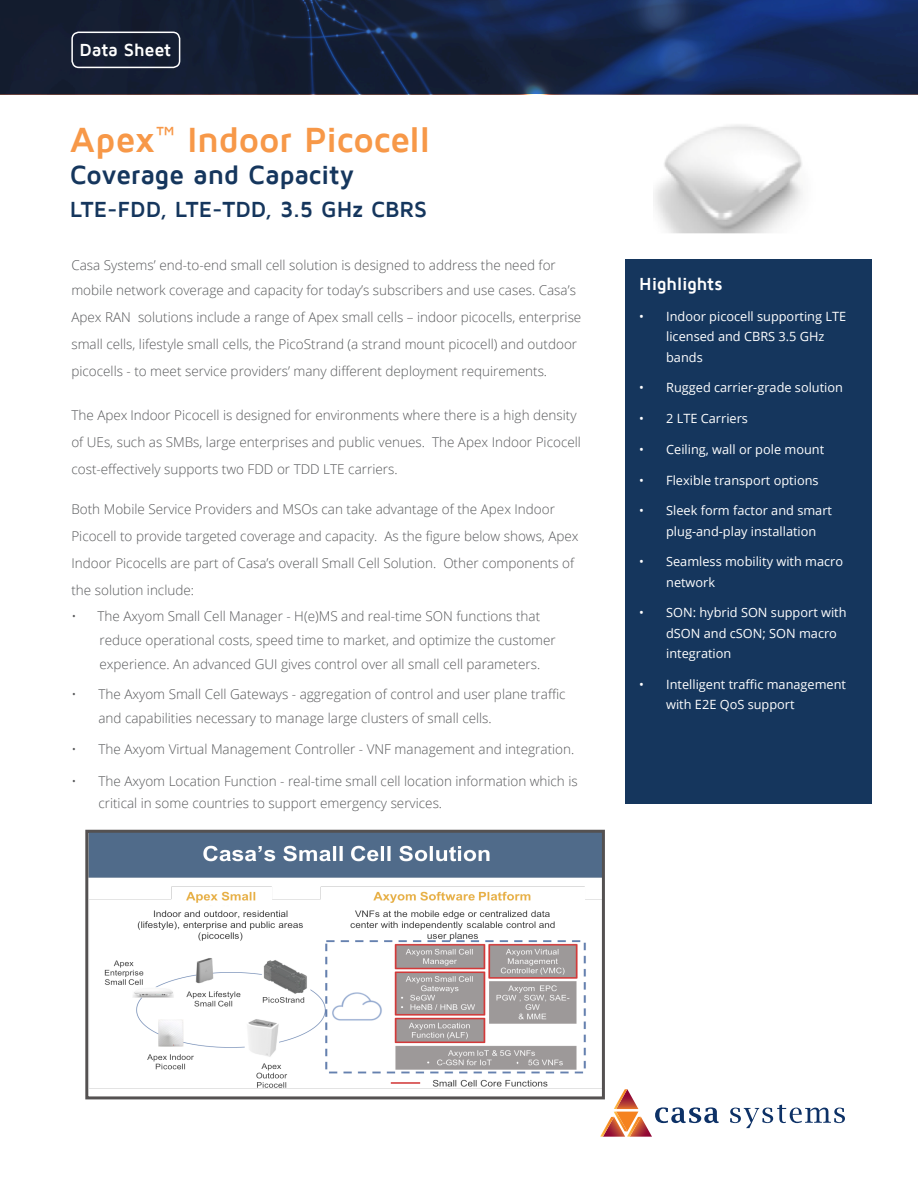
<style>
.page{position:relative;width:918px;height:1188px;background:#fff}
.page>*{position:absolute;margin:0;border:0;box-sizing:border-box;transform-origin:0 0}
.t1{font:700 36px "Maven Pro";letter-spacing:-.01em;color:#f79848}
.t2{font:700 27px "Maven Pro";letter-spacing:-.015em;color:#15365d}
.t3{font:700 22.5px "Maven Pro";color:#15365d}
.doc_category{font:700 18px "Maven Pro";letter-spacing:-.015em;color:#fff}
.body_copy{font:300 13.5px/27px "Open Sans";color:#57585a}
.t4{font:12.75px/20.2px "Open Sans";color:#fff}
</style>
<div class="page">
<div style="left:626px;top:260px;width:246px;height:544px;background:#15365d"></div>
<svg style="left:0;top:0;width:918px;height:94px;background:#152547"></svg>
<div style="left:71px;top:32px;width:109px;height:36px;border:2px solid #fff;border-radius:7px"></div>
<svg style="left:600px;top:1089px;width:119px;height:48px"></svg>
<svg style="left:730px;top:1105px;width:115px;height:23px"></svg>
<img style="left:89px;top:834px;width:512px;height:260px">
<div style="left:85px;top:830px;width:520px;height:269px;border:3px solid #231f20"></div>
<img style="left:653px;top:125px;width:150px;height:109px">
<p class="doc_category" style="left:80px;top:40px;width:93px">Data Sheet</p>
<h1 class="t1" style="left:70px;top:120px;width:362px">Apex<sup>™</sup> Indoor Picocell</h1>
<h1 class="t2" style="left:70px;top:161px;width:286px">Coverage and Capacity</h1>
<h1 class="t3" style="left:70px;top:198px;width:359px">LTE-FDD, LTE-TDD, 3.5 GHz CBRS</h1>
<p class="body_copy" style="left:71px;top:251px;width:486px">Casa Systems’ end-to-end small cell solution is designed to address the need for</p>
<p class="body_copy" style="left:71px;top:276px;width:512px">mobile network coverage and capacity for today’s subscribers and use cases. Casa’s Apex RAN solutions include a range of Apex small cells – indoor picocells, enterprise small cells, lifestyle small cells, the PicoStrand (a strand mount picocell) and outdoor picocells - to meet service providers’ many different deployment requirements.</p>
<p class="body_copy" style="left:71px;top:401px;width:511px">The Apex Indoor Picocell is designed for environments where there is a high density of UEs, such as SMBs, large enterprises and public venues. The Apex Indoor Picocell cost-effectively supports two FDD or TDD LTE carriers.</p>
<p class="body_copy" style="left:71px;top:495px;width:509px">Both Mobile Service Providers and MSOs can take advantage of the Apex Indoor Picocell to provide targeted coverage and capacity. As the figure below shows, Apex Indoor Picocells are part of Casa’s overall Small Cell Solution. Other components of the solution include:</p>
<p class="body_copy" style="left:71px;top:602px;width:470px">• The Axyom Small Cell Manager - H(e)MS and real-time SON functions that</p>
<p class="body_copy" style="left:99px;top:626px;width:458px">reduce operational costs, speed time to market, and optimize the customer</p>
<p class="body_copy" style="left:99px;top:650px;width:442px">experience. An advanced GUI gives control over all small cell parameters.</p>
<p class="body_copy" style="left:98px;top:681px;width:469px;line-height:24px;text-indent:-27px">• The Axyom Small Cell Gateways - aggregation of control and user plane traffic and capabilities necessary to manage large clusters of small cells.</p>
<p class="body_copy" style="left:71px;top:735px;width:504px">• The Axyom Virtual Management Controller - VNF management and integration.</p>
<p class="body_copy" style="left:98px;top:769px;width:481px;line-height:22.5px;text-indent:-27px">• The Axyom Location Function - real-time small cell location information which is critical in some countries to support emergency services.</p>
<h3 class="doc_category" style="left:639px;top:275px;width:85px">Highlights</h3>
<p class="t4" style="left:666px;top:306px;width:181px;text-indent:-27px">• Indoor picocell supporting LTE licensed and CBRS 3.5 GHz bands</p>
<p class="t4" style="left:639px;top:377px;width:205px">• Rugged carrier-grade solution</p>
<p class="t4" style="left:639px;top:408px;width:110px">• 2 LTE Carriers</p>
<p class="t4" style="left:639px;top:439px;width:187px">• Ceiling, wall or pole mount</p>
<p class="t4" style="left:639px;top:470px;width:181px">• Flexible transport options</p>
<p class="t4" style="left:666px;top:500px;width:167px;text-indent:-27px">• Sleek form factor and smart plug-and-play installation</p>
<p class="t4" style="left:666px;top:551px;width:178px;text-indent:-27px">• Seamless mobility with macro network</p>
<p class="t4" style="left:666px;top:602px;width:182px;text-indent:-27px">• SON: hybrid SON support with dSON and cSON; SON macro integration</p>
<p class="t4" style="left:666px;top:674px;width:181px;text-indent:-27px">• Intelligent traffic management with E2E QoS support</p>
</div>
